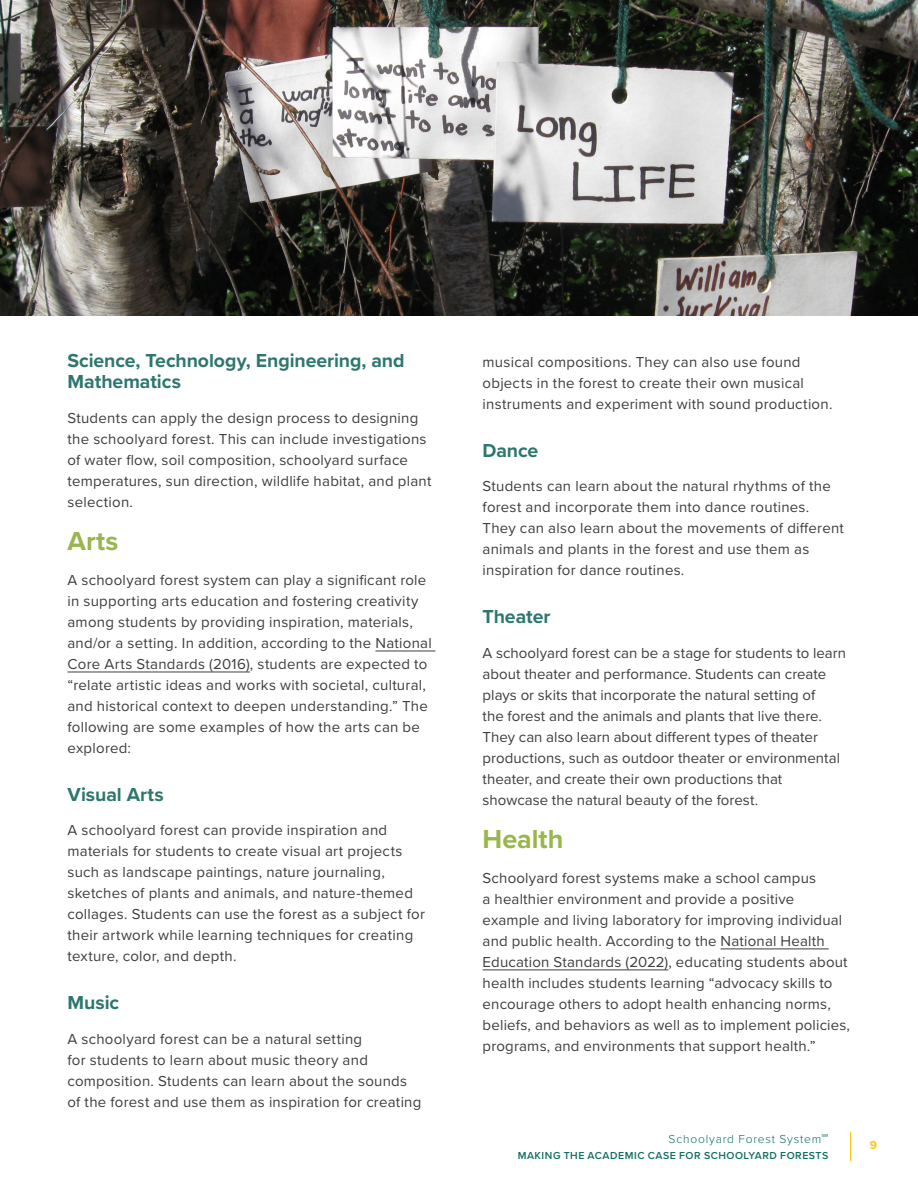
<style>
.page{position:relative;width:918px;height:1188px;background:#fff}
.page>*{position:absolute;margin:0;border:0;box-sizing:border-box;transform-origin:0 0}
.t1{font:700 27px "Proxima Nova";letter-spacing:.005em;color:#98b64b}
.t2{font:700 19.5px/21px "Proxima Nova";letter-spacing:-.005em;color:#2d776e}
.Text{font:15px/21px "Proxima Nova";letter-spacing:.015em;color:#3e3e3f}
.t3{font:300 12px "Proxima Nova";letter-spacing:.065em;color:#106e62}
.t4{font:700 12px "Proxima Nova";color:#fbc814}
.t5{font:600 10.5px "Proxima Nova";letter-spacing:.05em;color:#106e62}
.s1{font-size:13.5px}
</style>
<div class="page">
<svg style="left:850px;top:1132px;width:1px;height:29px"></svg>
<hr style="left:375px;top:651px;width:60px;height:1px;background:#3e3e3f">
<hr style="left:68px;top:672px;width:182px;height:1px;background:#3e3e3f">
<img style="left:0;top:0;width:918px;height:316px">
<hr style="left:721px;top:949px;width:108px;height:1px;background:#3e3e3f">
<hr style="left:483px;top:970px;width:185px;height:1px;background:#3e3e3f">
<h2 class="t2" style="left:68px;top:350px;width:339px">Science, Technology, Engineering, and<br>Mathematics</h2>
<p class="Text" style="left:68px;top:407px;width:366px">Students can apply the design process to designing the schoolyard forest. This can include investigations of water flow, soil composition, schoolyard surface temperatures, sun direction, wildlife habitat, and plant selection.</p>
<h1 class="t1" style="left:68px;top:521px;width:53px">Arts</h1>
<p class="Text" style="left:68px;top:569px;width:366px">A schoolyard forest system can play a significant role in supporting arts education and fostering creativity among students by providing inspiration, materials, and/or a setting. In addition, according to the National Core Arts Standards (2016), students are expected to “relate artistic ideas and works with societal, cultural, and historical context to deepen understanding.” The following are some examples of how the arts can be explored:</p>
<h2 class="t2" style="left:68px;top:784px;width:98px">Visual Arts</h2>
<p class="Text" style="left:68px;top:819px;width:359px">A schoolyard forest can provide inspiration and materials for students to create visual art projects such as landscape paintings, nature journaling, sketches of plants and animals, and nature-themed collages. Students can use the forest as a subject for their artwork while learning techniques for creating texture, color, and depth.</p>
<h2 class="t2" style="left:68px;top:992px;width:53px">Music</h2>
<p class="Text" style="left:68px;top:1028px;width:355px">A schoolyard forest can be a natural setting<br>for students to learn about music theory and composition. Students can learn about the sounds of the forest and use them as inspiration for creating</p>
<p class="Text" style="left:483px;top:351px;width:351px">musical compositions. They can also use found objects in the forest to create their own musical instruments and experiment with sound production.</p>
<h2 class="t2" style="left:483px;top:439px;width:57px">Dance</h2>
<p class="Text" style="left:483px;top:475px;width:363px">Students can learn about the natural rhythms of the forest and incorporate them into dance routines.<br>They can also learn about the movements of different animals and plants in the forest and use them as inspiration for dance routines.</p>
<h2 class="t2" style="left:483px;top:606px;width:69px">Theater</h2>
<p class="Text" style="left:483px;top:642px;width:365px">A schoolyard forest can be a stage for students to learn about theater and performance. Students can create plays or skits that incorporate the natural setting of<br>the forest and the animals and plants that live there.<br>They can also learn about different types of theater productions, such as outdoor theater or environmental theater, and create their own productions that showcase the natural beauty of the forest.</p>
<h1 class="t1" style="left:483px;top:819px;width:82px">Health</h1>
<p class="Text" style="left:483px;top:867px;width:369px">Schoolyard forest systems make a school campus<br>a healthier environment and provide a positive example and living laboratory for improving individual and public health. According to the National Health Education Standards (2022), educating students about health includes students learning “advocacy skills to encourage others to adopt health enhancing norms, beliefs, and behaviors as well as to implement policies, programs, and environments that support health.”</p>
<p class="t3" style="left:669px;top:1130px;width:161px">Schoolyard Forest System<span class="s1">℠</span></p>
<p class="t5" style="left:518px;top:1148px;width:312px">MAKING THE ACADEMIC CASE FOR SCHOOLYARD FORESTS</p>
<p class="t4" style="left:870px;top:1137px;width:9px">9</p>
</div>
